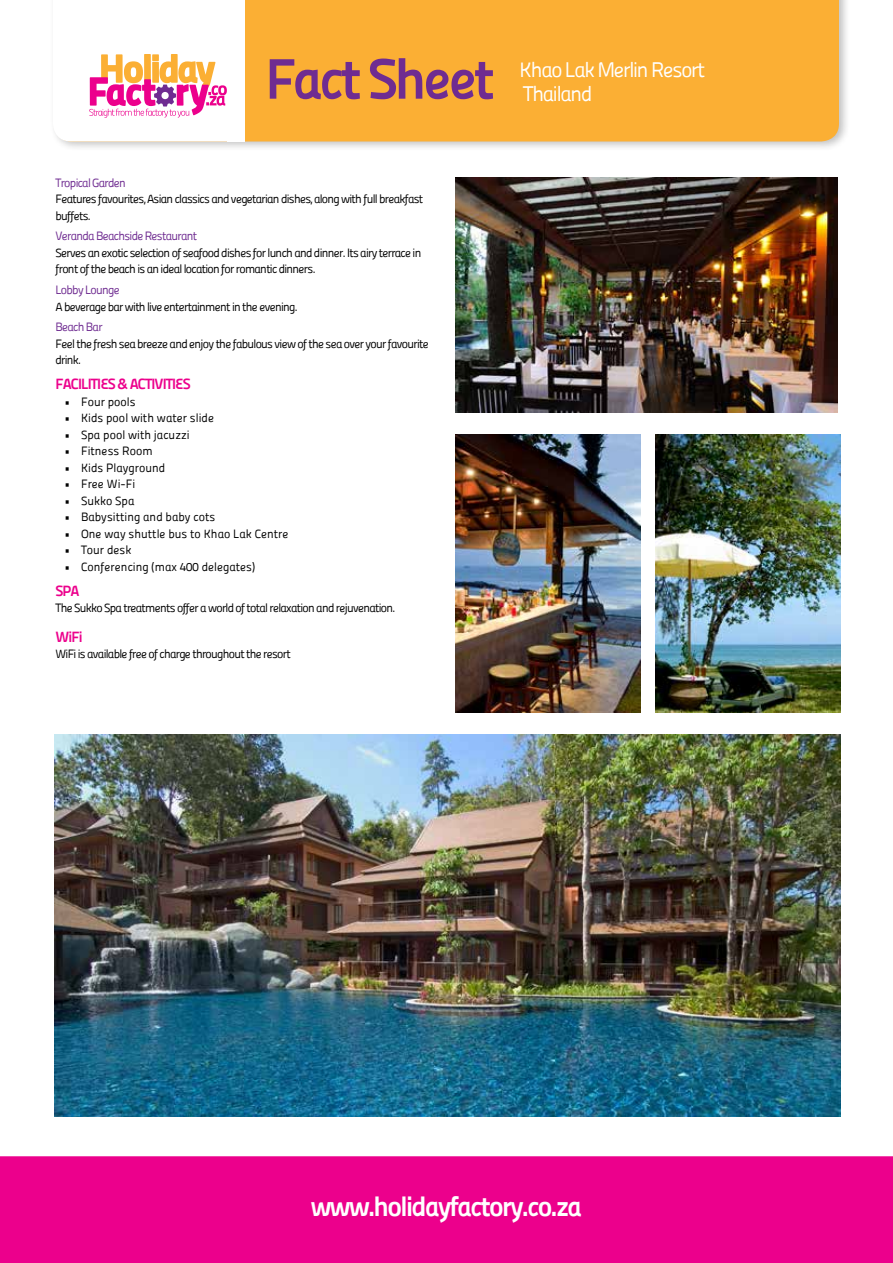
<style>
.page{position:relative;width:893px;height:1263px;background:#fff}
.page>*{position:absolute;margin:0;border:0;box-sizing:border-box;transform-origin:0 0}
.t1{font:57px "Panefresco 800 wt";letter-spacing:-.06em;color:#6f2c91}
.t2{font:27.75px "Panefresco 800 wt";letter-spacing:-.06em;color:#fff}
.t3{font:21px/24px "Panefresco 400 wt";letter-spacing:-.06em;color:#fff}
.t4{font:15px "Panefresco 800 wt";letter-spacing:-.06em;color:#ec008c}
.t5{font:12px/16.5px "Panefresco 400 wt";letter-spacing:-.06em;color:#000}
.t6{font:12px "Panefresco 400 wt";color:#000}
.t7{font:12px "Panefresco 400 wt";letter-spacing:-.06em;color:#6f2c91}
</style>
<div class="page">
<div style="left:49px;top:0;width:801px;height:152px;background:#000;opacity:.25"></div>
<div style="left:245px;top:0;width:594px;height:141px;background:#fbaf34"></div>
<svg style="left:53px;top:0;width:192px;height:141px"></svg>
<div style="left:0;top:1156px;width:893px;height:107px;background:#ec008c"></div>
<img style="left:455px;top:178px;width:382px;height:235px">
<img style="left:455px;top:435px;width:185px;height:278px">
<img style="left:656px;top:435px;width:184px;height:278px">
<img style="left:54px;top:735px;width:786px;height:382px">
<h1 class="t1" style="left:265px;top:35px;width:230px">Fact Sheet</h1>
<h3 class="t3" style="left:520px;top:57px;width:187px">Khao Lak Merlin Resort<br>Thailand</h3>
<p class="t7" style="left:56px;top:173px;width:72px">Tropical Garden</p>
<p class="t5" style="left:56px;top:190px;width:369px">Features favourites, Asian classics and vegetarian dishes, along with full breakfast buffets.</p>
<p class="t7" style="left:56px;top:227px;width:143px">Veranda Beachside Restaurant</p>
<p class="t5" style="left:56px;top:244px;width:367px">Serves an exotic selection of seafood dishes for lunch and dinner. Its airy terrace in front of the beach is an ideal location for romantic dinners.</p>
<p class="t7" style="left:56px;top:281px;width:66px">Lobby Lounge</p>
<p class="t5" style="left:56px;top:297px;width:244px">A beverage bar with live entertainment in the evening.</p>
<p class="t7" style="left:56px;top:318px;width:49px">Beach Bar</p>
<p class="t5" style="left:56px;top:335px;width:375px">Feel the fresh sea breeze and enjoy the fabulous view of the sea over your favourite drink.</p>
<p class="t4" style="left:56px;top:372px;width:137px">FACILITIES &amp; ACTIVITIES</p>
<p class="t6" style="left:64px;top:393px;width:73px">• Four pools</p>
<p class="t6" style="left:64px;top:409px;width:152px">• Kids pool with water slide</p>
<p class="t6" style="left:64px;top:426px;width:127px">• Spa pool with jacuzzi</p>
<p class="t6" style="left:64px;top:442px;width:90px">• Fitness Room</p>
<p class="t6" style="left:64px;top:459px;width:103px">• Kids Playground</p>
<p class="t5" style="left:64px;top:475px;width:73px">• Free Wi-Fi</p>
<p class="t6" style="left:64px;top:492px;width:72px">• Sukko Spa</p>
<p class="t6" style="left:64px;top:508px;width:153px">• Babysitting and baby cots</p>
<p class="t6" style="left:64px;top:525px;width:226px">• One way shuttle bus to Khao Lak Centre</p>
<p class="t6" style="left:64px;top:541px;width:69px">• Tour desk</p>
<p class="t6" style="left:64px;top:558px;width:193px">• Conferencing (max 400 delegates)</p>
<p class="t4" style="left:56px;top:579px;width:26px">SPA</p>
<p class="t5" style="left:56px;top:599px;width:342px">The Sukko Spa treatments offer a world of total relaxation and rejuvenation.</p>
<p class="t4" style="left:56px;top:625px;width:29px">WiFi</p>
<p class="t5" style="left:56px;top:645px;width:237px">WiFi is available free of charge throughout the resort</p>
<h2 class="t2" style="left:311px;top:1185px;width:273px">www.holidayfactory.co.za</h2>
</div>
